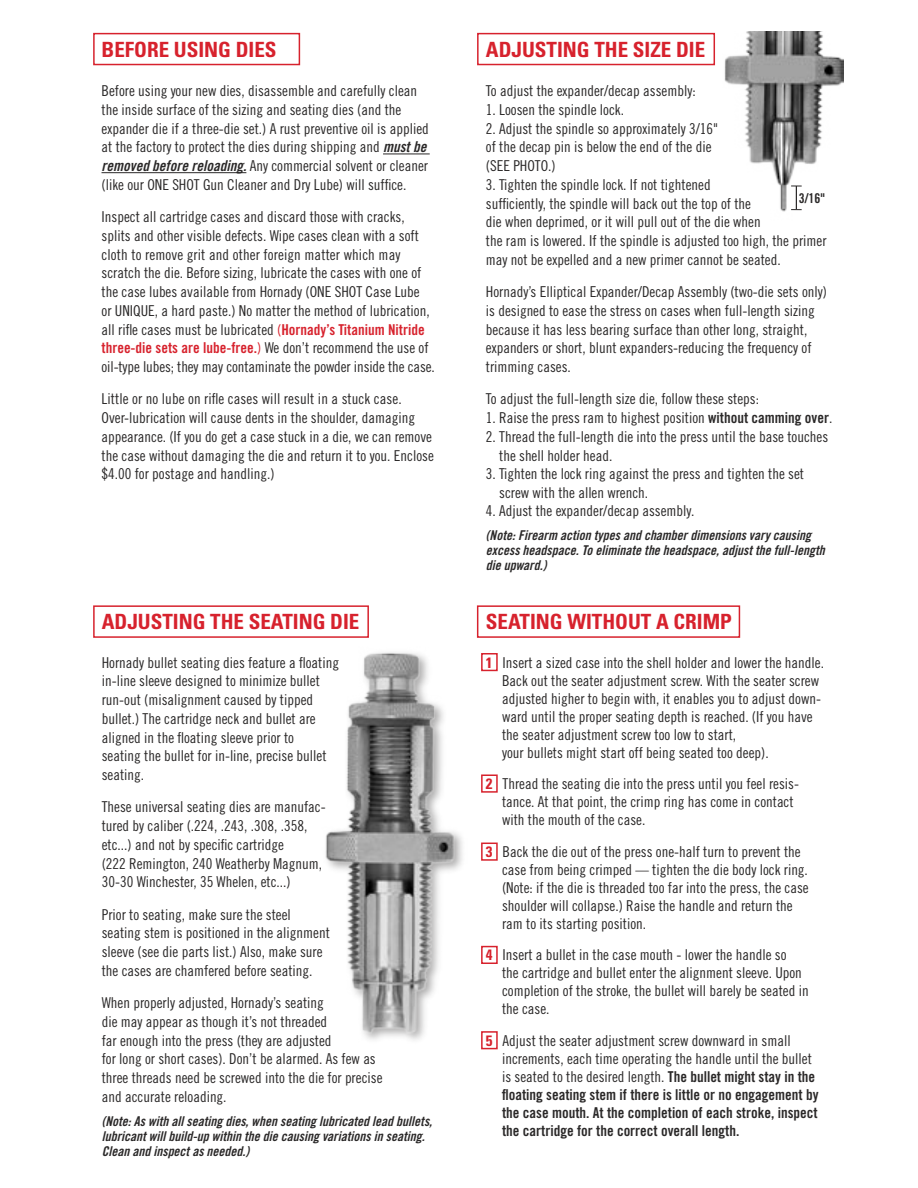
<style>
.page{position:relative;width:918px;height:1188px;background:#fff}
.page>*{position:absolute;margin:0;border:0;box-sizing:border-box;transform-origin:0 0}
.t1{font:700 condensed 21px "Univers";color:#d7222d}
.t2{font:15px/18.8px "Trade Gothic Cond Eighteen";color:#2a2828}
.t3{font:15px/18px "Trade Gothic Bold Cond Twenty";color:#2a2828;text-align:justify}
.t4{font:15px "Trade Gothic Bold Cond Twenty";color:#d7222d}
.t5{font:13.5px/15px "Trade Gothic Bold Cond Twenty Obl";color:#2a2828}
.t6{font:13.5px "Trade Gothic Bold Cond Twenty";color:#2a2828}
.s1{font-family:"Trade Gothic Bold Cond Twenty Obl"}
.s2{color:#d7222d}
.s3{font-family:"Trade Gothic Bold Cond Twenty";color:#d7222d}
.s4{font-family:"Trade Gothic Cond Eighteen"}
.s5{font-family:"Trade Gothic Cond Eighteen";color:#2a2828}
.s6{font-family:"Trade Gothic Bold Cond Twenty"}
.s7{font-family:"Univers";font-weight:700;font-stretch:condensed;color:#d7222d}
</style>
<div class="page">
<div style="left:477px;top:33px;width:238px;height:32px;border:2px solid #d7222d"></div>
<div style="left:93px;top:33px;width:207px;height:32px;border:2px solid #d7222d"></div>
<hr style="left:383px;top:154px;width:47px;height:1px;background:#2a2828">
<hr style="left:102px;top:172px;width:144px;height:1px;background:#2a2828">
<img style="left:724px;top:31px;width:119px;height:181px">
<svg style="left:791px;top:186px;width:11px;height:24px"></svg>
<div style="left:93px;top:605px;width:276px;height:33px;border:2px solid #d7222d"></div>
<img style="left:323px;top:622px;width:140px;height:418px">
<div style="left:481px;top:653px;width:17px;height:18px;border:2px solid #d7222d"></div>
<div style="left:481px;top:774px;width:17px;height:19px;border:2px solid #d7222d"></div>
<div style="left:481px;top:843px;width:17px;height:18px;border:2px solid #d7222d"></div>
<div style="left:481px;top:946px;width:17px;height:18px;border:2px solid #d7222d"></div>
<div style="left:481px;top:1031px;width:17px;height:18px;border:2px solid #d7222d"></div>
<div style="left:477px;top:605px;width:263px;height:33px;border:2px solid #d7222d"></div>
<h1 class="t1" style="left:102px;top:37px;width:177px">BEFORE USING DIES</h1>
<p class="t2" style="left:102px;top:81px;width:329px">Before using your new dies, disassemble and carefully clean the inside surface of the sizing and seating dies (and the expander die if a three-die set.) A rust preventive oil is applied at the factory to protect the dies during shipping and <span class="s1">must be removed before reloading.</span> Any commercial solvent or cleaner (like our ONE SHOT Gun Cleaner and Dry Lube) will suffice.</p>
<p class="t2" style="left:102px;top:207px;width:330px">Inspect all cartridge cases and discard those with cracks, splits and other visible defects. Wipe cases clean with a soft cloth to remove grit and other foreign matter which may scratch the die. Before sizing, lubricate the cases with one of the case lubes available from Hornady (ONE SHOT Case Lube or UNIQUE, a hard paste.) No matter the method of lubrication, all rifle cases must be lubricated <span class="s2">(</span><span class="s3">Hornady’s Titanium Nitride</span></p>
<p class="t4" style="left:102px;top:339px;width:329px">three-die sets are lube-free.<span class="s4">)</span> <span class="s5">We don’t recommend the use of</span></p>
<p class="t2" style="left:102px;top:351px;width:335px;line-height:32.2px">oil-type lubes; they may contaminate the powder inside the case.<br>Little or no lube on rifle cases will result in a stuck case.</p>
<p class="t2" style="left:102px;top:408px;width:334px">Over-lubrication will cause dents in the shoulder, damaging appearance. (If you do get a case stuck in a die, we can remove the case without damaging the die and return it to you. Enclose $4.00 for postage and handling.)</p>
<h1 class="t1" style="left:102px;top:608px;width:259px">ADJUSTING THE SEATING DIE</h1>
<p class="t2" style="left:102px;top:653px;width:239px">Hornady bullet seating dies feature a floating in-line sleeve designed to minimize bullet run-out (misalignment caused by tipped bullet.) The cartridge neck and bullet are aligned in the floating sleeve prior to<br>seating the bullet for in-line, precise bullet seating.</p>
<p class="t2" style="left:102px;top:798px;width:226px">These universal seating dies are manufac&shy;tured by caliber (.224, .243, .308, .358, etc...) and not by specific cartridge<br>(222 Remington, 240 Weatherby Magnum, 30-30 Winchester, 35 Whelen, etc...)</p>
<p class="t2" style="left:102px;top:905px;width:230px">Prior to seating, make sure the steel seating stem is positioned in the alignment sleeve (see die parts list.) Also, make sure the cases are chamfered before seating.</p>
<p class="t2" style="left:102px;top:993px;width:282px">When properly adjusted, Hornady’s seating<br>die may appear as though it’s not threaded<br>far enough into the press (they are adjusted<br>for long or short cases). Don’t be alarmed. As few as three threads need be screwed into the die for precise and accurate reloading.</p>
<p class="t5" style="left:102px;top:1114px;width:332px">(Note: As with all seating dies, when seating lubricated lead bullets, lubricant will build-up within the die causing variations in seating.<br>Clean and inspect as needed.)</p>
<h1 class="t1" style="left:486px;top:37px;width:221px">ADJUSTING THE SIZE DIE</h1>
<p class="t2" style="left:486px;top:81px;width:211px">To adjust the expander/decap assembly:</p>
<p class="t2" style="left:486px;top:100px;width:140px">1. Loosen the spindle lock.</p>
<p class="t2" style="left:486px;top:119px;width:234px">2. Adjust the spindle so approximately 3/16" of the decap pin is below the end of the die (SEE PHOTO.)</p>
<p class="t2" style="left:486px;top:175px;width:342px">3. Tighten the spindle lock. If not tightened<br>sufficiently, the spindle will back out the top of the<br>die when deprimed, or it will pull out of the die when<br>the ram is lowered. If the spindle is adjusted too high, the primer may not be expelled and a new primer cannot be seated.</p>
<p class="t2" style="left:486px;top:282px;width:343px">Hornady’s Elliptical Expander/Decap Assembly (two-die sets only) is designed to ease the stress on cases when full-length sizing because it has less bearing surface than other long, straight, expanders or short, blunt expanders-reducing the frequency of trimming cases.</p>
<p class="t2" style="left:486px;top:390px;width:275px">To adjust the full-length size die, follow these steps:</p>
<p class="t2" style="left:486px;top:408px;width:348px">1. Raise the press ram to highest position <span class="s6">without camming over</span>.</p>
<p class="t2" style="left:499px;top:427px;width:331px;text-indent:-13px">2. Thread the full-length die into the press until the base touches the shell holder head.</p>
<p class="t2" style="left:499px;top:465px;width:306px;text-indent:-13px">3. Tighten the lock ring against the press and tighten the set screw with the allen wrench.</p>
<p class="t2" style="left:486px;top:501px;width:210px">4. Adjust the expander/decap assembly.</p>
<p class="t5" style="left:486px;top:528px;width:341px">(Note: Firearm action types and chamber dimensions vary causing excess headspace. To eliminate the headspace, adjust the full-length die upward.)</p>
<p class="t6" style="left:799px;top:190px;width:28px">3/16"</p>
<h1 class="t1" style="left:486px;top:608px;width:248px">SEATING WITHOUT A CRIMP</h1>
<p class="t2" style="left:502px;top:653px;width:323px;line-height:18px;text-indent:-16px"><span class="s7">1</span> Insert a sized case into the shell holder and lower the handle.<br>Back out the seater adjustment screw. With the seater screw adjusted higher to begin with, it enables you to adjust down&shy;ward until the proper seating depth is reached. (If you have the seater adjustment screw too low to start,<br>your bullets might start off being seated too deep).</p>
<p class="t2" style="left:502px;top:775px;width:299px;line-height:18px;text-indent:-16px"><span class="s7">2</span> Thread the seating die into the press until you feel resis&shy;tance. At that point, the crimp ring has come in contact with the mouth of the case.</p>
<p class="t2" style="left:502px;top:842px;width:308px;line-height:18px;text-indent:-16px"><span class="s7">3</span> Back the die out of the press one-half turn to prevent the case from being crimped — tighten the die body lock ring. (Note: if the die is threaded too far into the press, the case shoulder will collapse.) Raise the handle and return the ram to its starting position.</p>
<p class="t2" style="left:502px;top:946px;width:308px;line-height:18px;text-indent:-16px"><span class="s7">4</span> Insert a bullet in the case mouth - lower the handle so<br>the cartridge and bullet enter the alignment sleeve. Upon completion of the stroke, the bullet will barely be seated in the case.</p>
<p class="t2" style="left:502px;top:1031px;width:315px;line-height:18px;text-indent:-16px"><span class="s7">5</span> Adjust the seater adjustment screw downward in small increments, each time operating the handle until the bullet is seated to the desired length. <span class="s6">The bullet might stay in the</span></p>
<p class="t3" style="left:502px;top:1085px;width:318px">floating seating stem if there is little or no engagement by the case mouth. At the completion of each stroke, inspect the cartridge for the correct overall length.</p>
</div>
